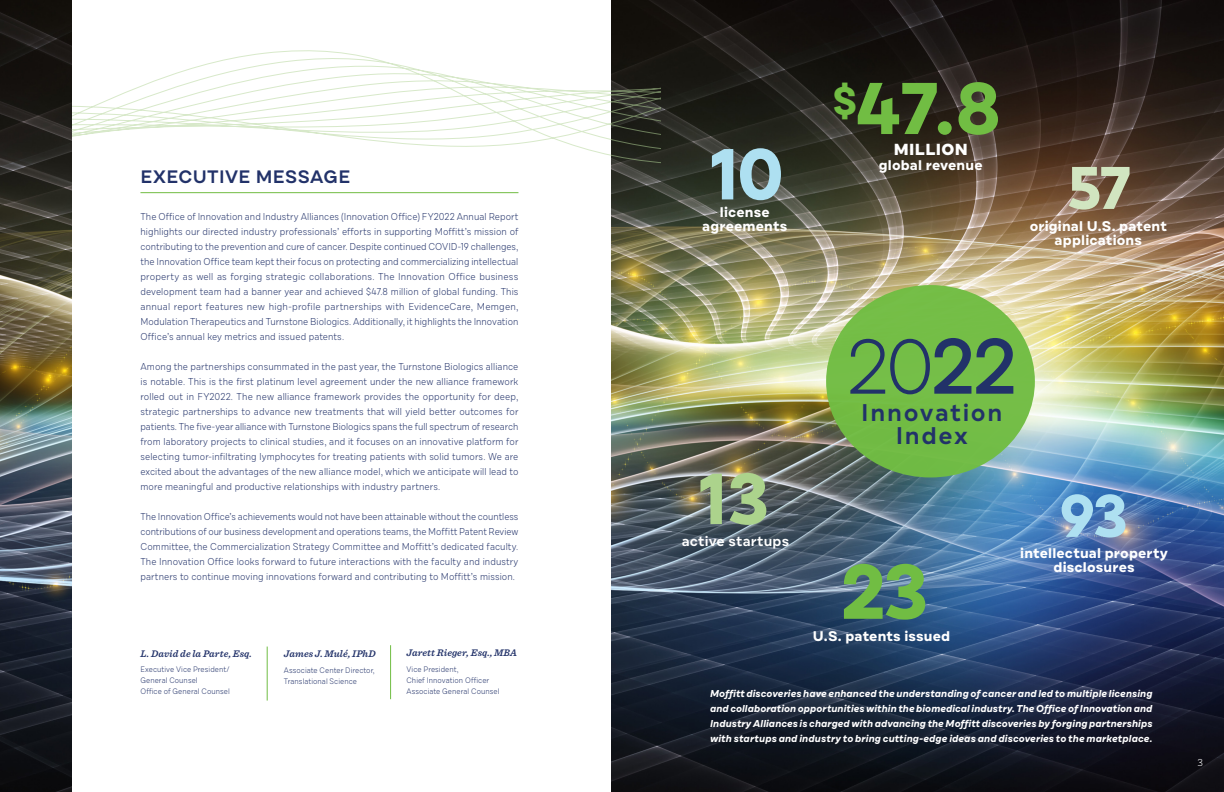
<style>
.page{position:relative;width:1224px;height:792px;background:#fff}
.page>*{position:absolute;margin:0;border:0;box-sizing:border-box;transform-origin:0 0}
.t1{font:300 77.4px "Draft B";color:#223269}
.t2{font:700 77.4px "Draft B";color:#71bd43}
.t3{font:700 73.1px "Draft B";color:#71bd43}
.t4{font:700 72px "Draft B";color:#acd38c}
.t5{font:700 72px "Draft B";color:#aee0f1}
.t6{font:700 60px "Draft B";color:#d1e5c0}
.t7{font:700 60px "Draft B";color:#aee0f1}
.t8{font:600 24.1px/23.2px "Draft B";letter-spacing:.07em;color:#223269;text-align:center}
.t9{font:600 18px "Draft B";letter-spacing:.02em;color:#223269}
.t10{font:800 16px "Draft B";letter-spacing:.025em;color:#fff}
.t11{font:700 14px/14px "Draft B";letter-spacing:.01em;color:#fff;text-align:center}
.t12{font:600 14px "Draft B";letter-spacing:.015em;color:#fff}
.t13{font:300 10px/15px "Draft D";letter-spacing:.01em;color:#223269;text-align:justify}
.t14{font:italic 700 10px/15px "Draft B";letter-spacing:.01em;color:#fff;text-align:justify}
.t15{font:italic 600 10px "Sentinel";letter-spacing:.01em;color:#223269}
.t16{font:300 10px "Draft B";color:#fff}
.t17{font:300 8px/11px "Draft D";letter-spacing:.01em;color:#223269}
.s1{font-weight:500;font-size:78.5px}
</style>
<div class="page">
<img style="left:611px;top:0;width:613px;height:792px">
<svg style="left:72px;top:24px;width:589px;height:167px"></svg>
<div style="left:826px;top:285px;width:209px;height:192px;background:#71bd43;border-radius:50%"></div>
<hr style="left:267px;top:647px;width:1px;height:54px;background:#71bd43">
<hr style="left:390px;top:645px;width:1px;height:54px;background:#71bd43">
<hr style="left:140px;top:192px;width:378px;height:1px;background:#71bd43">
<img style="left:0;top:0;width:72px;height:792px">
<p class="t9" style="left:140px;top:166px;width:211px">EXECUTIVE MESSAGE</p>
<p class="t13" style="left:140px;top:210px;width:380px">The Office of Innovation and Industry Alliances (Innovation Office) FY2022 Annual Report highlights our directed industry professionals’ efforts in supporting Moffitt’s mission of contributing to the prevention and cure of cancer. Despite continued COVID-19 challenges, the Innovation Office team kept their focus on protecting and commercializing intellectual property as well as forging strategic collaborations. The Innovation Office business development team had a banner year and achieved $47.8 million of global funding. This annual report features new high-profile partnerships with EvidenceCare, Memgen, Modulation Therapeutics and Turnstone Biologics. Additionally, it highlights the Innovation Office’s annual key metrics and issued patents.</p>
<p class="t13" style="left:140px;top:360px;width:380px">Among the partnerships consummated in the past year, the Turnstone Biologics alliance is notable. This is the first platinum level agreement under the new alliance framework rolled out in FY2022. The new alliance framework provides the opportunity for deep, strategic partnerships to advance new treatments that will yield better outcomes for patients. The five-year alliance with Turnstone Biologics spans the full spectrum of research from laboratory projects to clinical studies, and it focuses on an innovative platform for selecting tumor-infiltrating lymphocytes for treating patients with solid tumors. We are excited about the advantages of the new alliance model, which we anticipate will lead to more meaningful and productive relationships with industry partners.</p>
<p class="t13" style="left:140px;top:510px;width:379px">The Innovation Office’s achievements would not have been attainable without the countless contributions of our business development and operations teams, the Moffitt Patent Review Committee, the Commercialization Strategy Committee and Moffitt’s dedicated faculty.<br>The Innovation Office looks forward to future interactions with the faculty and industry partners to continue moving innovations forward and contributing to Moffitt’s mission.</p>
<p class="t15" style="left:140px;top:646px;width:113px">L. David de la Parte, Esq.</p>
<p class="t17" style="left:140px;top:665px;width:91px">Executive Vice President/<br>General Counsel<br>Office of General Counsel</p>
<p class="t15" style="left:284px;top:646px;width:93px">James J. Mulé, IPhD</p>
<p class="t17" style="left:284px;top:665px;width:92px">Associate Center Director,<br>Translational Science</p>
<p class="t15" style="left:407px;top:645px;width:112px">Jarett Rieger, Esq., MBA</p>
<p class="t17" style="left:407px;top:664px;width:94px">Vice President,<br>Chief Innovation Officer<br>Associate General Counsel</p>
<p class="t5" style="left:709px;top:132px;width:77px">10</p>
<p class="t11" style="left:702px;top:205px;width:87px">license agreements</p>
<p class="t3" style="left:833px;top:66px;width:170px"><sup>$</sup>47.8</p>
<p class="t10" style="left:894px;top:140px;width:76px">MILLION</p>
<p class="t11" style="left:879px;top:158px;width:105px">global revenue</p>
<p class="t6" style="left:1067px;top:153px;width:66px">57</p>
<p class="t11" style="left:1030px;top:219px;width:139px">original U.S. patent applications</p>
<p class="t4" style="left:698px;top:457px;width:73px">13</p>
<p class="t12" style="left:682px;top:533px;width:109px">active startups</p>
<p class="t1" style="left:846px;top:319px;width:174px">20<span class="s1">22</span></p>
<p class="t8" style="left:861px;top:404px;width:143px">Innovation<br>Index</p>
<p class="t7" style="left:1059px;top:481px;width:71px">93</p>
<p class="t2" style="left:840px;top:547px;width:90px">23</p>
<p class="t11" style="left:813px;top:629px;width:139px">U.S. patents issued</p>
<p class="t11" style="left:1020px;top:547px;width:149px">intellectual property disclosures</p>
<p class="t14" style="left:710px;top:686px;width:444px">Moffitt discoveries have enhanced the understanding of cancer and led to multiple licensing and collaboration opportunities within the biomedical industry. The Office of Innovation and Industry Alliances is charged with advancing the Moffitt discoveries by forging partnerships with startups and industry to bring cutting-edge ideas and discoveries to the marketplace.</p>
<p class="t16" style="left:1197px;top:756px;width:7px">3</p>
</div>
